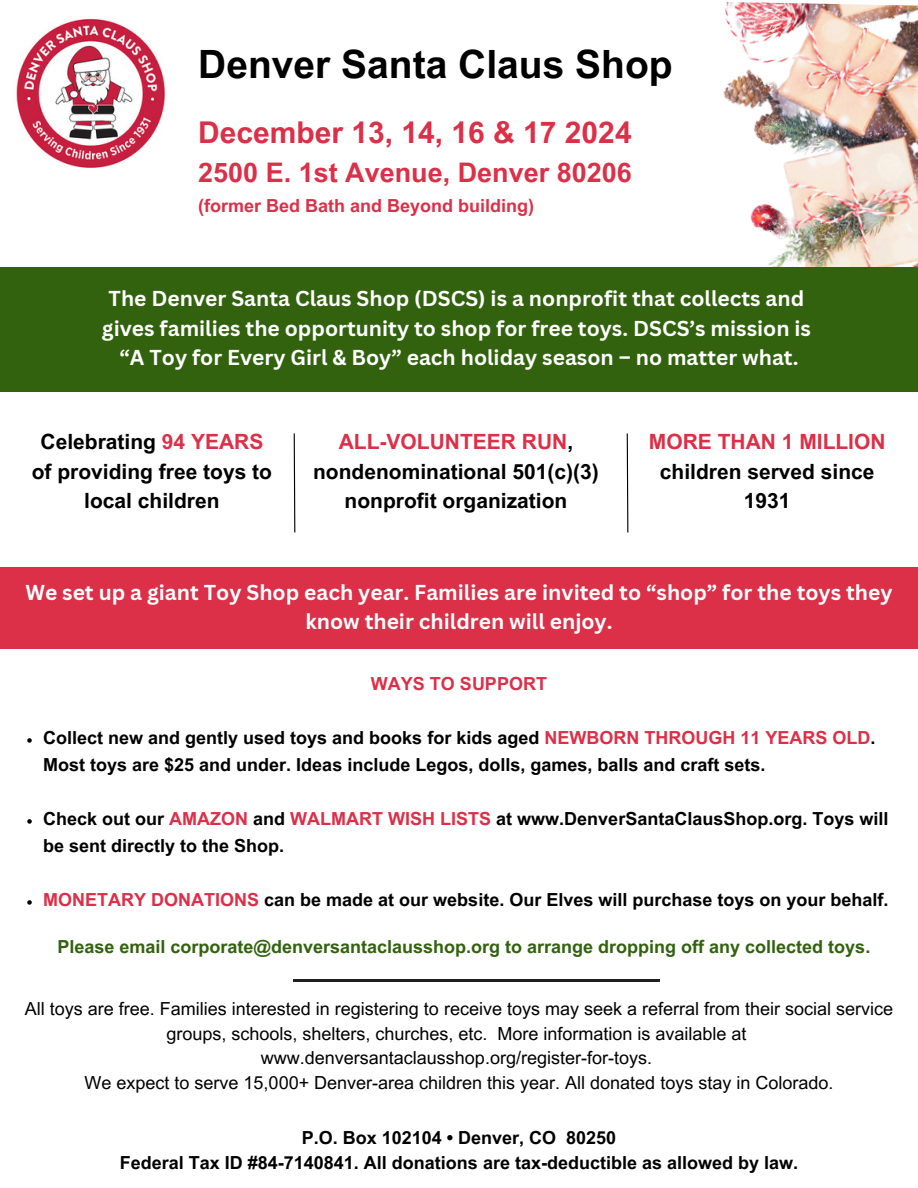
<style>
.page{position:relative;width:918px;height:1188px;background:#fff}
.page>*{position:absolute;margin:0;border:0;box-sizing:border-box;transform-origin:0 0}
.t1{font:700 39px "Arial MT Pro";color:#000}
.t2{font:700 30px "Arial MT Pro";color:#dc2f48}
.t3{font:700 27px "Arial MT Pro";color:#dc2f48}
.t4{font:700 21px/29.2px "Canva Sans";color:#fff;text-align:center}
.t5{font:700 21px/29.2px "Arial MT Pro";color:#000;text-align:center}
.t6{font:700 18px/27px "Arial MT Pro";color:#000}
.t7{font:18px/24.8px "Arial MT Pro";color:#000;text-align:center}
.t8{font:700 18px "Arial MT Pro";color:#32620e}
.t9{font:700 18px "Arial MT Pro";color:#dc2f48}
.s1{color:#dc2f48}
</style>
<div class="page">
<img style="left:16px;top:18px;width:149px;height:150px">
<img style="left:723px;top:2px;width:195px;height:265px">
<svg style="left:293px;top:433px;width:3px;height:100px"></svg>
<svg style="left:626px;top:433px;width:3px;height:100px"></svg>
<div style="left:0;top:267px;width:918px;height:125px;background:#32620e"></div>
<div style="left:0;top:567px;width:918px;height:82px;background:#dc2f48"></div>
<svg style="left:27px;top:738px;width:5px;height:5px"></svg>
<svg style="left:27px;top:819px;width:5px;height:5px"></svg>
<svg style="left:27px;top:900px;width:5px;height:5px"></svg>
<hr style="left:293px;top:980px;width:367px;height:2px;background:#231f20">
<h2 class="t1" style="left:198px;top:50px;width:476px">Denver Santa Claus Shop</h2>
<h2 class="t2" style="left:198px;top:121px;width:435px">December 13, 14, 16 &amp; 17 2024</h2>
<h2 class="t3" style="left:198px;top:163px;width:435px">2500 E. 1st Avenue, Denver 80206</h2>
<h2 class="t9" style="left:198px;top:199px;width:338px">(former Bed Bath and Beyond building)</h2>
<h2 class="t4" style="left:102px;top:284px;width:711px">The Denver Santa Claus Shop (DSCS) is a nonprofit that collects and gives families the opportunity to shop for free toys. DSCS’s mission is “A Toy for Every Girl &amp; Boy” each holiday season – no matter what.</h2>
<h1 class="t5" style="left:32px;top:430px;width:242px">Celebrating <span class="s1">94 YEARS </span>of providing free toys to local children</h1>
<h4 class="t5" style="left:313px;top:430px;width:287px"><span class="s1">ALL-VOLUNTEER RUN</span>, nondenominational 501(c)(3) nonprofit organization</h4>
<h2 class="t5" style="left:649px;top:430px;width:238px"><span class="s1">MORE THAN 1 MILLION </span>children served since<br>1931</h2>
<h2 class="t4" style="left:25px;top:577px;width:869px">We set up a giant Toy Shop each year. Families are invited to “shop” for the toys they know their children will enjoy.</h2>
<h3 class="t9" style="left:371px;top:677px;width:178px">WAYS TO SUPPORT</h3>
<p class="t6" style="left:43px;top:726px;width:834px">Collect new and gently used toys and books for kids aged <span class="s1">NEWBORN THROUGH 11 YEARS OLD</span>.<br>Most toys are $25 and under. Ideas include Legos, dolls, games, balls and craft sets.</p>
<p class="t6" style="left:43px;top:807px;width:847px">Check out our <span class="s1">AMAZON</span> and <span class="s1">WALMART WISH LISTS</span> at www.DenverSantaClausShop.org. Toys will be sent directly to the Shop.</p>
<p class="t6" style="left:43px;top:888px;width:847px"><span class="s1">MONETARY DONATIONS</span> can be made at our website. Our Elves will purchase toys on your behalf.</p>
<h4 class="t8" style="left:58px;top:940px;width:814px">Please email corporate@denversantaclausshop.org to arrange dropping off any collected toys.</h4>
<p class="t7" style="left:25px;top:998px;width:870px">All toys are free. Families interested in registering to receive toys may seek a referral from their social service groups, schools, shelters, churches, etc. More information is available at</p>
<p class="t7" style="left:261px;top:1048px;width:393px">www.denversantaclausshop.org/register-for-toys.</p>
<p class="t7" style="left:85px;top:1073px;width:750px">We expect to serve 15,000+ Denver-area children this year. All donated toys stay in Colorado.</p>
<p class="t6" style="left:120px;top:1127px;width:680px;line-height:24.8px;text-align:center">P.O. Box 102104 • Denver, CO 80250<br>Federal Tax ID #84-7140841. All donations are tax-deductible as allowed by law.</p>
</div>
